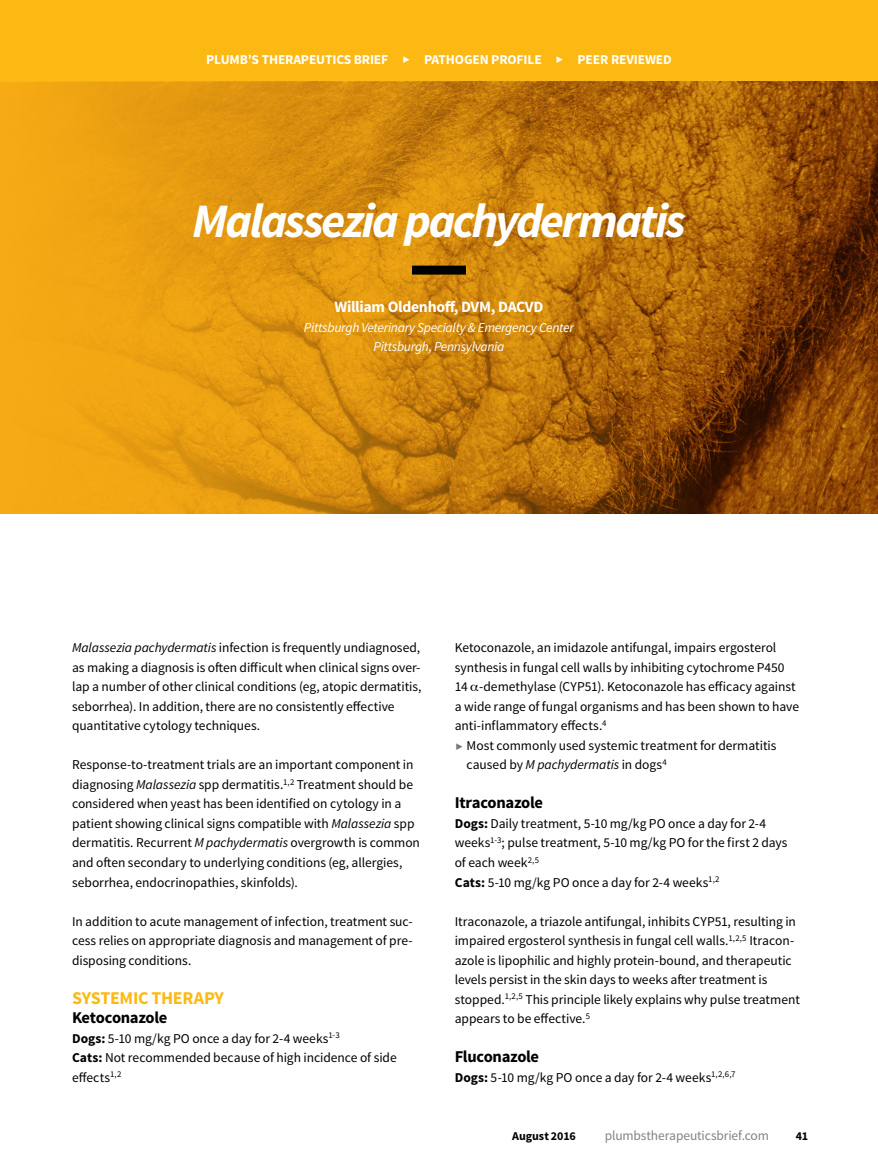
<style>
.page{position:relative;width:878px;height:1175px;background:#fff}
.page>*{position:absolute;margin:0;border:0;box-sizing:border-box;transform-origin:0 0}
.PTB_Title{font:italic 700 48px "Source Sans Pro";letter-spacing:-.05em;color:#fff}
.PTB_Rx_Solutions_Top{font:700 18px "Source Sans Pro";letter-spacing:-.02em;color:#fdb913}
.PTB_Ahead{font:700 16.5px "Source Sans Pro";letter-spacing:-.02em;color:#000}
.PTB_Author_byline{font:700 15.75px "Source Sans Pro";letter-spacing:-.02em;color:#fff}
.PTB_Body_Sans_9_13{font:13.5px/19.5px "Source Sans Pro";letter-spacing:-.005em;color:#000}
.PTB_Author_affiliati{font:italic 13.5px "Source Sans Pro";letter-spacing:-.02em;color:#fff}
.Department_Categor{font:700 13.5px "Source Sans Pro";letter-spacing:-.01em;color:#fff}
.t1{font:13.5px "Source Sans Pro";letter-spacing:-.01em;color:#808285}
.t2{font:700 12px "Source Sans Pro";letter-spacing:-.005em;color:#000}
.s1{font-style:italic}
.s2{font-weight:700}
</style>
<div class="page">
<div style="left:0;top:0;width:878px;height:81px;background:#fdb913"></div>
<img style="left:0;top:81px;width:878px;height:432px">
<div style="left:412px;top:266px;width:54px;height:8px;background:#000"></div>
<p class="Department_Categor" style="left:206px;top:51px;width:183px">PLUMB’S THERAPEUTICS BRIEF</p>
<p class="Department_Categor" style="left:424px;top:51px;width:119px">PATHOGEN PROFILE</p>
<p class="Department_Categor" style="left:577px;top:51px;width:96px">PEER REVIEWED</p>
<p class="PTB_Title" style="left:192px;top:190px;width:495px">Malassezia pachydermatis</p>
<p class="PTB_Author_byline" style="left:334px;top:297px;width:210px">William Oldenhoff, DVM, DACVD</p>
<p class="PTB_Author_affiliati" style="left:304px;top:319px;width:271px">Pittsburgh Veterinary Specialty &amp; Emergency Center</p>
<p class="PTB_Author_affiliati" style="left:373px;top:338px;width:132px">Pittsburgh, Pennsylvania</p>
<p class="PTB_Body_Sans_9_13" style="left:72px;top:638px;width:351px"><span class="s1">Malassezia pachydermatis</span> infection is frequently undiagnosed, as making a diagnosis is often difficult when clinical signs over&shy;lap a number of other clinical conditions (eg, atopic dermatitis, seborrhea). In addition, there are no consistently effective quantitative cytology techniques.</p>
<p class="PTB_Body_Sans_9_13" style="left:72px;top:755px;width:349px">Response-to-treatment trials are an important component in diagnosing <span class="s1">Malassezia</span> spp dermatitis.<sup>1,2</sup> Treatment should be considered when yeast has been identified on cytology in a patient showing clinical signs compatible with <span class="s1">Malassezia</span> spp dermatitis. Recurrent <span class="s1">M pachydermatis</span> overgrowth is common and often secondary to underlying conditions (eg, allergies, seborrhea, endocrinopathies, skinfolds).</p>
<p class="PTB_Body_Sans_9_13" style="left:72px;top:911px;width:342px;text-align:justify">In addition to acute management of infection, treatment suc&shy;cess relies on appropriate diagnosis and management of pre&shy;disposing conditions.</p>
<p class="PTB_Rx_Solutions_Top" style="left:72px;top:986px;width:153px">SYSTEMIC THERAPY</p>
<p class="PTB_Ahead" style="left:72px;top:1007px;width:97px">Ketoconazole</p>
<p class="PTB_Body_Sans_9_13" style="left:72px;top:1028px;width:269px"><span class="s2">Dogs:</span> 5-10 mg/kg PO once a day for 2-4 weeks<sup>1-3</sup></p>
<p class="PTB_Body_Sans_9_13" style="left:72px;top:1048px;width:326px"><span class="s2">Cats:</span> Not recommended because of high incidence of side effects<sup>1,2</sup></p>
<p class="PTB_Body_Sans_9_13" style="left:454px;top:638px;width:346px">Ketoconazole, an imidazole antifungal, impairs ergosterol synthesis in fungal cell walls by inhibiting cytochrome P450<br>14 -demethylase (CYP51). Ketoconazole has efficacy against a wide range of fungal organisms and has been shown to have anti-inflammatory effects.<sup>4</sup></p>
<p class="PTB_Body_Sans_9_13" style="left:466px;top:736px;width:311px">Most commonly used systemic treatment for dermatitis caused by <span class="s1">M pachydermatis</span> in dogs<sup>4</sup></p>
<p class="PTB_Ahead" style="left:454px;top:792px;width:90px">Itraconazole</p>
<p class="PTB_Body_Sans_9_13" style="left:454px;top:814px;width:334px"><span class="s2">Dogs:</span> Daily treatment, 5-10 mg/kg PO once a day for 2-4 weeks<sup>1-3</sup>; pulse treatment, 5-10 mg/kg PO for the first 2 days of each week<sup>2,5</sup></p>
<p class="PTB_Body_Sans_9_13" style="left:454px;top:872px;width:266px"><span class="s2">Cats:</span> 5-10 mg/kg PO once a day for 2-4 weeks<sup>1,2</sup></p>
<p class="PTB_Body_Sans_9_13" style="left:454px;top:911px;width:346px">Itraconazole, a triazole antifungal, inhibits CYP51, resulting in impaired ergosterol synthesis in fungal cell walls.<sup>1,2,5</sup> Itracon&shy;azole is lipophilic and highly protein-bound, and therapeutic levels persist in the skin days to weeks after treatment is stopped.<sup>1,2,5</sup> This principle likely explains why pulse treatment appears to be effective.<sup>5</sup></p>
<p class="PTB_Ahead" style="left:454px;top:1046px;width:86px">Fluconazole</p>
<p class="PTB_Body_Sans_9_13" style="left:454px;top:1067px;width:282px"><span class="s2">Dogs:</span> 5-10 mg/kg PO once a day for 2-4 weeks<sup>1,2,6,7</sup></p>
<p class="t2" style="left:512px;top:1128px;width:65px">August 2016</p>
<p class="t1" style="left:604px;top:1127px;width:166px">plumbstherapeuticsbrief.com</p>
<p class="t2" style="left:795px;top:1128px;width:14px">41</p>
</div>
